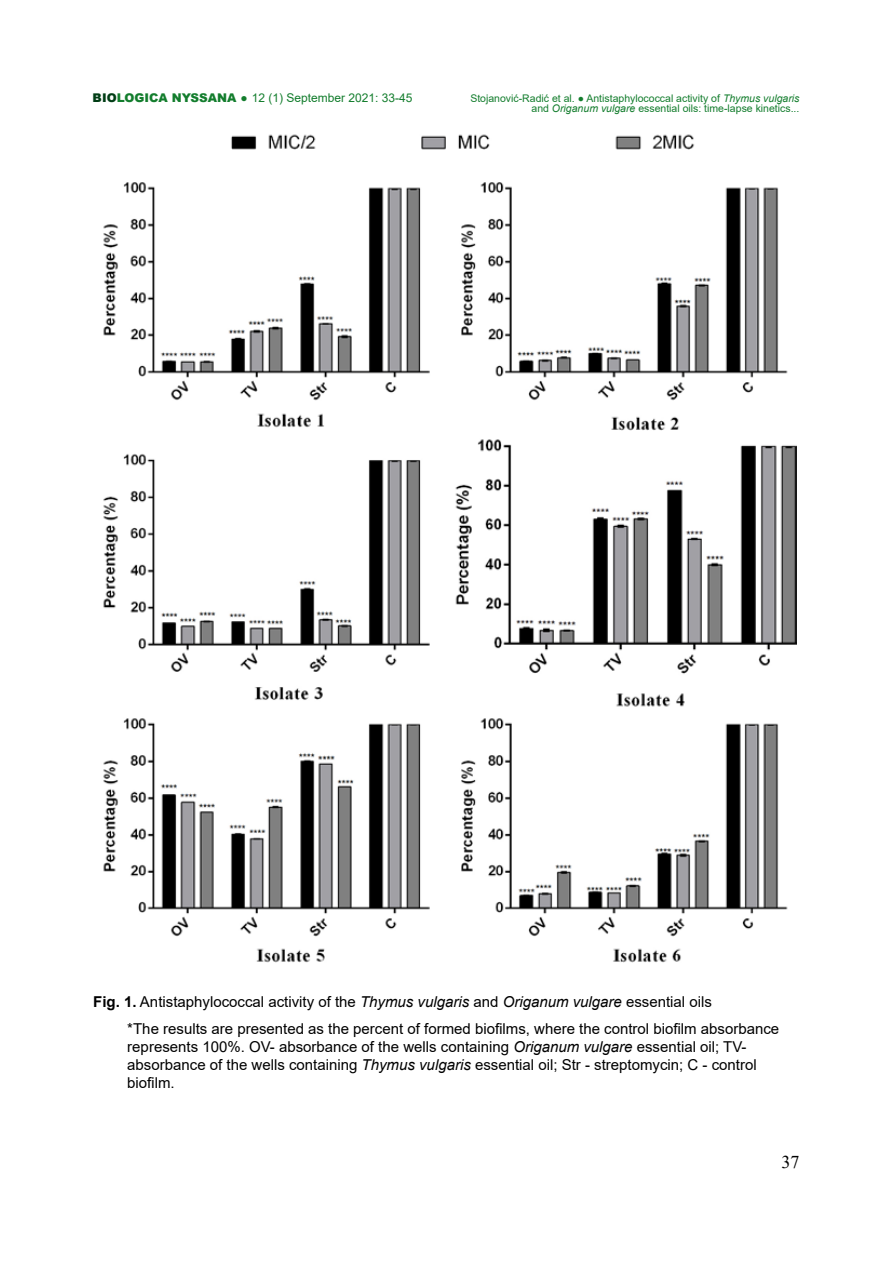
<style>
.page{position:relative;width:893px;height:1263px;background:#fff}
.page>*{position:absolute;margin:0;border:0;box-sizing:border-box;transform-origin:0 0}
.t1{font:18px "Times New Roman";color:#000}
.t2{font:15px/18px "Arial";color:#000}
.t3{font:12px "Arial";color:#137d2d}
.t4{font:10.5px/10.5px "Arial";color:#137d2d;text-align:right}
.s1{font-weight:900;color:#003d15}
.s2{font-weight:900}
.s3{font-style:italic}
.s4{font-weight:700}
</style>
<div class="page">
<img style="left:103px;top:134px;width:694px;height:829px">
<p class="t3" style="left:93px;top:90px;width:321px"><span class="s1">BIO</span><span class="s2">LOGICA NYSSANA ●</span> 12 (1) September 2021: 33-45</p>
<p class="t4" style="left:470px;top:93px;width:331px">Stojanović-Radić et al. ● Antistaphylococcal activity of <span class="s3">Thymus vulgaris </span>and <span class="s3">Origanum vulgare</span> essential oils: time-lapse kinetics...</p>
<p class="t2" style="left:127px;top:988px;width:653px;line-height:26.5px;text-indent:-34px"><span class="s4">Fig. 1.</span> Antistaphylococcal activity of the <span class="s3">Thymus vulgaris</span> and <span class="s3">Origanum vulgare</span> essential oils<br>*The results are presented as the percent of formed biofilms, where the control biofilm absorbance</p>
<p class="t2" style="left:127px;top:1037px;width:631px">represents 100%. OV- absorbance of the wells containing <span class="s3">Origanum vulgare</span> essential oil; TV&shy;absorbance of the wells containing <span class="s3">Thymus vulgaris</span> essential oil; Str - streptomycin; C - control biofilm.</p>
<p class="t1" style="left:781px;top:1149px;width:19px">37</p>
</div>
